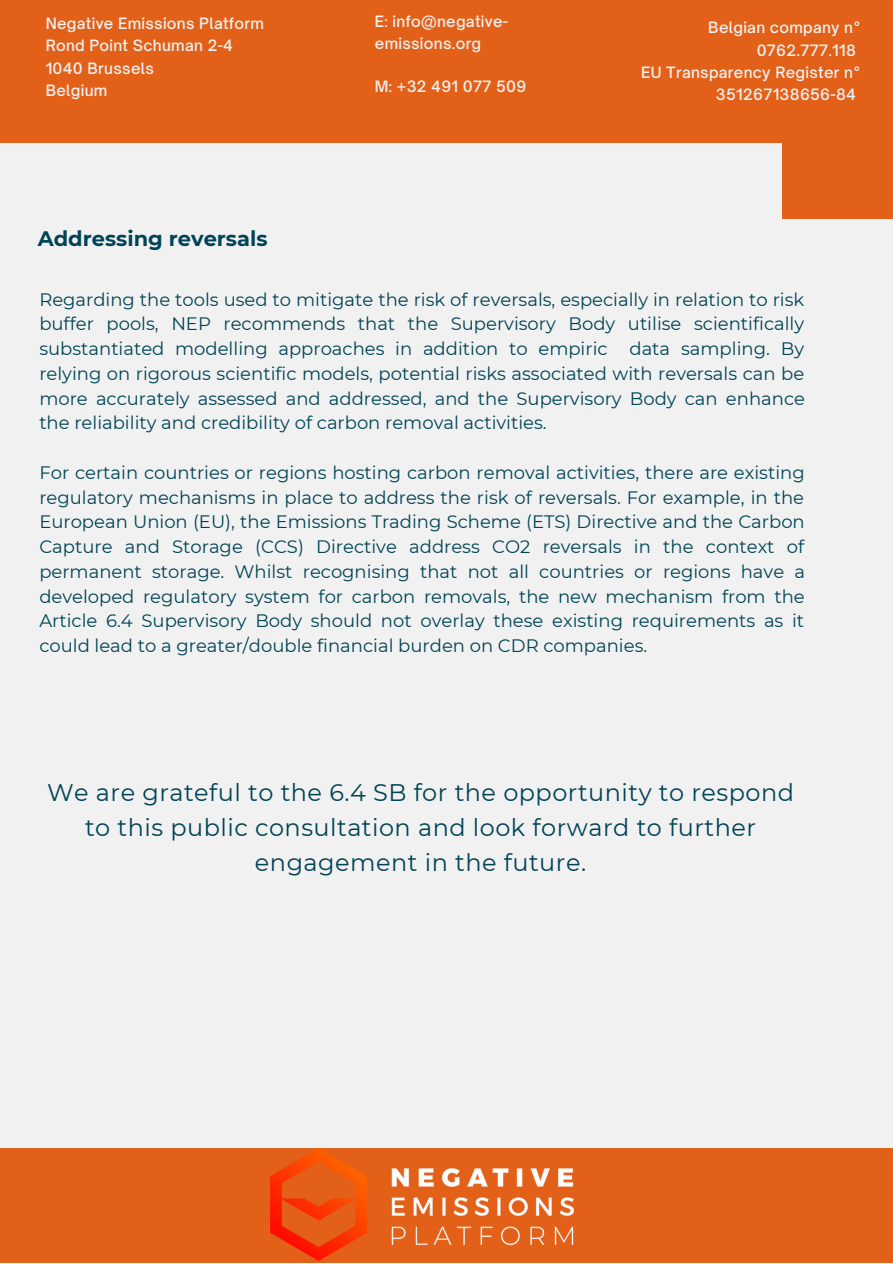
<style>
.page{position:relative;width:893px;height:1264px;background:#fff}
.page>*{position:absolute;margin:0;border:0;box-sizing:border-box;transform-origin:0 0}
.t1{font:24px/34.8px "Montserrat";letter-spacing:.02em;color:#045;text-align:center}
.t2{font:700 21px "Montserrat";color:#045}
.t3{font:18px/24.8px "Montserrat";color:#045;text-align:justify}
.t4{font:500 15px/22.5px "Open Sauce One";letter-spacing:.02em;color:#f1f1f1;text-align:right}
</style>
<div class="page">
<div style="left:0;top:0;width:892px;height:1262px;background:#f1f1f1"></div>
<div style="left:0;top:1148px;width:892px;height:114px;background:#e36019"></div>
<div style="left:781px;top:0;width:111px;height:219px;background:#e36019"></div>
<div style="left:0;top:0;width:892px;height:142px;background:#e36019"></div>
<img style="left:271px;top:1148px;width:302px;height:112px">
<p class="t4" style="left:46px;top:12px;width:220px">Negative Emissions Platform</p>
<p class="t4" style="left:46px;top:34px;width:189px">Rond Point Schuman 2-4</p>
<p class="t4" style="left:46px;top:57px;width:110px">1040 Brussels</p>
<p class="t4" style="left:46px;top:79px;width:63px">Belgium</p>
<p class="t2" style="left:38px;top:225px;width:231px">Addressing reversals</p>
<p class="t4" style="left:375px;top:11px;width:135px;line-height:21.3px;text-align:left">E: info@negative&shy;emissions.org</p>
<p class="t4" style="left:375px;top:74px;width:153px">M: +32 491 077 509</p>
<p class="t4" style="left:708px;top:16px;width:154px">Belgian company n°<br>0762.777.118</p>
<p class="t4" style="left:641px;top:61px;width:221px">EU Transparency Register n°<br>351267138656-84</p>
<p class="t3" style="left:39px;top:287px;width:767px">Regarding the tools used to mitigate the risk of reversals, especially in relation to risk buffer pools, NEP recommends that the Supervisory Body utilise scientifically substantiated modelling approaches in addition to empiric data sampling. By relying on rigorous scientific models, potential risks associated with reversals can be more accurately assessed and addressed, and the Supervisory Body can enhance the reliability and credibility of carbon removal activities.</p>
<p class="t3" style="left:39px;top:460px;width:767px">For certain countries or regions hosting carbon removal activities, there are existing regulatory mechanisms in place to address the risk of reversals. For example, in the European Union (EU), the Emissions Trading Scheme (ETS) Directive and the Carbon Capture and Storage (CCS) Directive address CO2 reversals in the context of permanent storage. Whilst recognising that not all countries or regions have a developed regulatory system for carbon removals, the new mechanism from the Article 6.4 Supervisory Body should not overlay these existing requirements as it could lead to a greater/double financial burden on CDR companies.</p>
<p class="t1" style="left:47px;top:775px;width:748px">We are grateful to the 6.4 SB for the opportunity to respond to this public consultation and look forward to further engagement in the future.</p>
</div>
